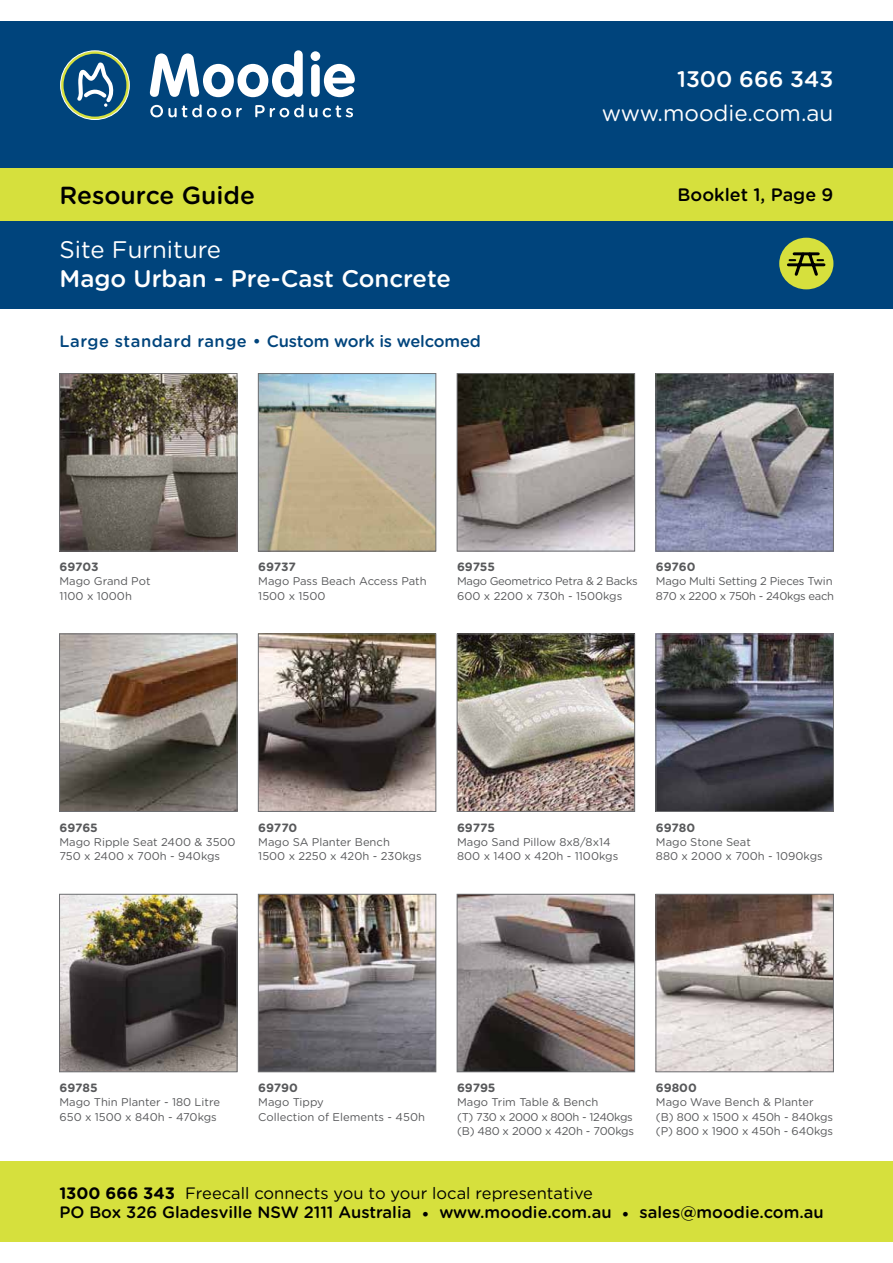
<style>
.page{position:relative;width:893px;height:1263px;background:#fff}
.page>*{position:absolute;margin:0;border:0;box-sizing:border-box;transform-origin:0 0}
.t1{font:500 24.75px "Gotham Rounded";color:#000}
.t2{font:500 24px "Gotham Rounded";color:#fff}
.t3{font:24px "Gotham Rounded";color:#fff}
.t4{font:22.5px "Gotham Rounded";color:#fff}
.t5{font:500 22.5px "Gotham Rounded";color:#fff}
.t6{font:500 18px "Gotham Rounded";color:#000}
.t7{font:500 16.5px/19.5px "Gotham Rounded";color:#000}
.t8{font:500 16.5px "Gotham Rounded";letter-spacing:-.01em;color:#00447c}
.t9{font:700 12px "Gotham Rounded";letter-spacing:-.01em;color:#58595b}
.t10{font:11.25px/14.2px "Gotham Rounded";color:#58595b}
.t11{font:11.25px/14.2px "Gotham Rounded";letter-spacing:-.02em;color:#58595b}
.t12{font:11.25px/14.2px "Gotham Rounded";letter-spacing:-.03em;color:#58595b}
.s1{font-weight:700}
.s2{font-weight:400}
</style>
<div class="page">
<div style="left:0;top:1162px;width:893px;height:80px;background:#d6e03d"></div>
<div style="left:0;top:216px;width:893px;height:93px;background:#00447c"></div>
<div style="left:0;top:21px;width:893px;height:148px;background:#00447c"></div>
<div style="left:0;top:168px;width:893px;height:52px;background:#d6e03d"></div>
<svg style="left:61px;top:51px;width:68px;height:69px"></svg>
<div style="left:60px;top:51px;width:70px;height:69px;border:1px solid #fff;border-radius:50%"></div>
<div style="left:64px;top:54px;width:62px;height:63px;background:#00447c;border-radius:50%"></div>
<svg style="left:74px;top:61px;width:42px;height:46px"></svg>
<svg style="left:150px;top:50px;width:153px;height:47px"></svg>
<svg style="left:311px;top:51px;width:44px;height:46px"></svg>
<svg style="left:150px;top:104px;width:92px;height:13px"></svg>
<svg style="left:255px;top:104px;width:62px;height:13px"></svg>
<svg style="left:323px;top:105px;width:30px;height:12px"></svg>
<div style="left:779px;top:238px;width:54px;height:51px;background:#d6e03d;border-radius:50%"></div>
<svg style="left:787px;top:252px;width:39px;height:24px"></svg>
<img style="left:61px;top:375px;width:174px;height:174px">
<div style="left:59px;top:373px;width:178px;height:178px;border:1px solid #6d6e71"></div>
<img style="left:260px;top:375px;width:174px;height:174px">
<div style="left:258px;top:373px;width:178px;height:178px;border:1px solid #6d6e71"></div>
<img style="left:459px;top:375px;width:174px;height:174px">
<div style="left:457px;top:373px;width:178px;height:178px;border:1px solid #6d6e71"></div>
<img style="left:658px;top:375px;width:174px;height:174px">
<div style="left:656px;top:373px;width:178px;height:178px;border:1px solid #6d6e71"></div>
<img style="left:61px;top:636px;width:174px;height:174px">
<div style="left:59px;top:634px;width:178px;height:178px;border:1px solid #6d6e71"></div>
<img style="left:260px;top:636px;width:174px;height:174px">
<div style="left:258px;top:634px;width:178px;height:178px;border:1px solid #6d6e71"></div>
<img style="left:459px;top:636px;width:174px;height:174px">
<div style="left:457px;top:634px;width:178px;height:178px;border:1px solid #6d6e71"></div>
<img style="left:658px;top:636px;width:174px;height:174px">
<div style="left:656px;top:634px;width:178px;height:178px;border:1px solid #6d6e71"></div>
<img style="left:61px;top:896px;width:174px;height:174px">
<div style="left:59px;top:894px;width:178px;height:178px;border:1px solid #6d6e71"></div>
<img style="left:260px;top:896px;width:174px;height:174px">
<div style="left:258px;top:894px;width:178px;height:178px;border:1px solid #6d6e71"></div>
<img style="left:459px;top:896px;width:174px;height:174px">
<div style="left:457px;top:894px;width:178px;height:178px;border:1px solid #6d6e71"></div>
<img style="left:658px;top:896px;width:174px;height:174px">
<div style="left:656px;top:894px;width:178px;height:178px;border:1px solid #6d6e71"></div>
<h3 class="t5" style="left:677px;top:63px;width:158px">1300 666 343</h3>
<h3 class="t4" style="left:602px;top:97px;width:233px">www.moodie.com.au</h3>
<h1 class="t1" style="left:60px;top:178px;width:197px">Resource Guide</h1>
<h3 class="t6" style="left:678px;top:182px;width:157px">Booklet 1, Page 9</h3>
<h2 class="t3" style="left:60px;top:233px;width:163px">Site Furniture</h2>
<h2 class="t2" style="left:60px;top:261px;width:393px">Mago Urban - Pre-Cast Concrete</h2>
<h3 class="t8" style="left:60px;top:329px;width:423px">Large standard range • Custom work is welcomed</h3>
<p class="t9" style="left:60px;top:558px;width:40px">69703</p>
<p class="t10" style="left:60px;top:574px;width:93px">Mago Grand Pot<br>1100 x 1000h</p>
<p class="t9" style="left:258px;top:558px;width:39px">69737</p>
<p class="t10" style="left:258px;top:574px;width:170px">Mago Pass Beach Access Path<br>1500 x 1500</p>
<p class="t9" style="left:457px;top:558px;width:39px">69755</p>
<p class="t12" style="left:457px;top:574px;width:182px">Mago Geometrico Petra &amp; 2 Backs<br>600 x 2200 x 730h - 1500kgs</p>
<p class="t9" style="left:656px;top:558px;width:41px">69760</p>
<p class="t11" style="left:656px;top:574px;width:180px">Mago Multi Setting 2 Pieces Twin<br>870 x 2200 x 750h - 240kgs each</p>
<p class="t9" style="left:60px;top:819px;width:40px">69765</p>
<p class="t10" style="left:60px;top:834px;width:178px">Mago Ripple Seat 2400 &amp; 3500<br>750 x 2400 x 700h - 940kgs</p>
<p class="t9" style="left:258px;top:819px;width:41px">69770</p>
<p class="t10" style="left:258px;top:834px;width:165px">Mago SA Planter Bench<br>1500 x 2250 x 420h - 230kgs</p>
<p class="t9" style="left:457px;top:819px;width:39px">69775</p>
<p class="t10" style="left:457px;top:834px;width:163px">Mago Sand Pillow 8x8/8x14<br>800 x 1400 x 420h - 1100kgs</p>
<p class="t9" style="left:656px;top:819px;width:41px">69780</p>
<p class="t10" style="left:656px;top:834px;width:168px">Mago Stone Seat<br>880 x 2000 x 700h - 1090kgs</p>
<p class="t9" style="left:60px;top:1079px;width:40px">69785</p>
<p class="t10" style="left:60px;top:1095px;width:162px">Mago Thin Planter - 180 Litre<br>650 x 1500 x 840h - 470kgs</p>
<p class="t9" style="left:258px;top:1079px;width:41px">69790</p>
<p class="t10" style="left:258px;top:1095px;width:168px">Mago Tippy<br>Collection of Elements - 450h</p>
<p class="t9" style="left:457px;top:1079px;width:40px">69795</p>
<p class="t11" style="left:457px;top:1095px;width:179px">Mago Trim Table &amp; Bench<br>(T) 730 x 2000 x 800h - 1240kgs (B) 480 x 2000 x 420h - 700kgs</p>
<p class="t9" style="left:656px;top:1079px;width:42px">69800</p>
<p class="t10" style="left:656px;top:1095px;width:179px">Mago Wave Bench &amp; Planter (B) 800 x 1500 x 450h - 840kgs (P) 800 x 1900 x 450h - 640kgs</p>
<h3 class="t7" style="left:59px;top:1182px;width:766px"><span class="s1">1300 666 343</span> <span class="s2">Freecall connects you to your local representative<br></span>PO Box 326 Gladesville NSW 2111 Australia • www.moodie.com.au • sales@moodie.com.au</h3>
</div>
